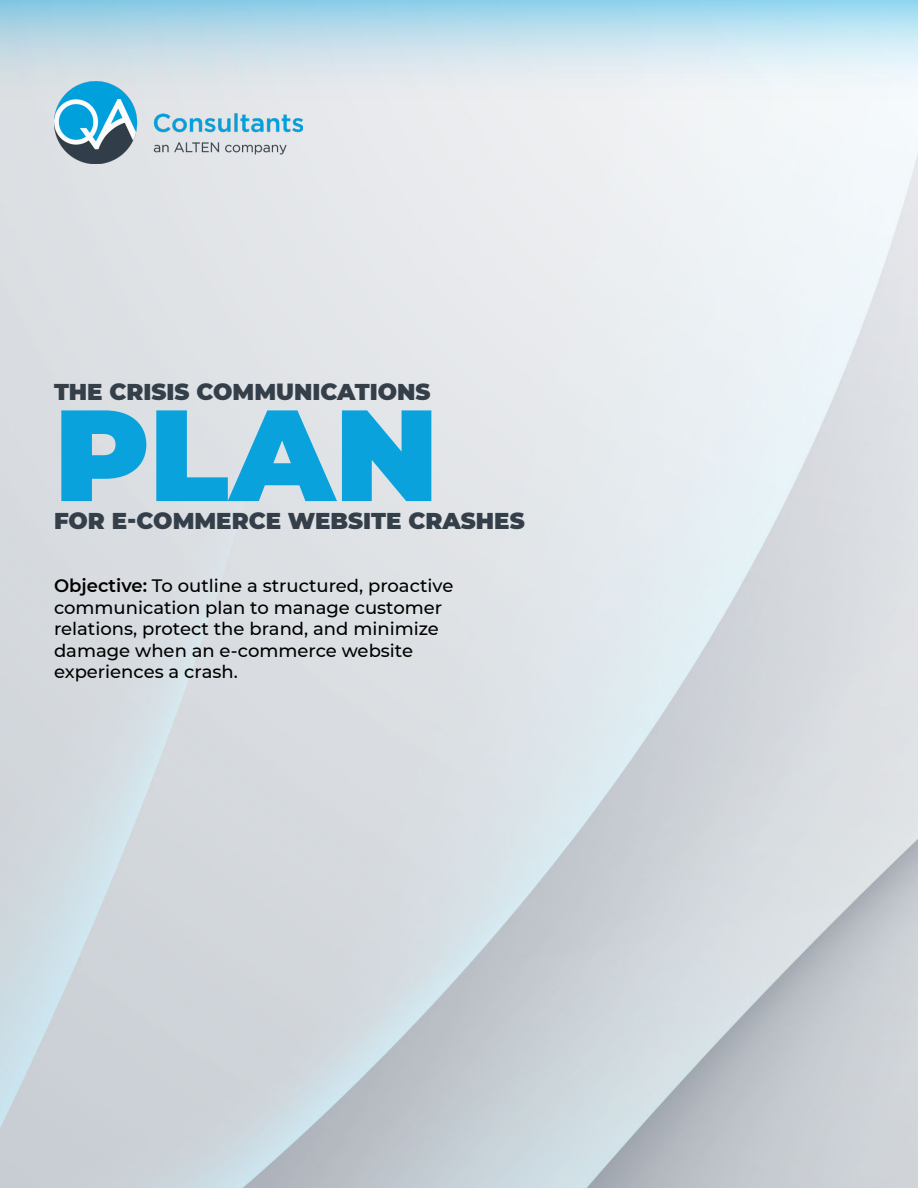
<style>
.page{position:relative;width:918px;height:1188px;background:#fff}
.page>*{position:absolute;margin:0;border:0;box-sizing:border-box;transform-origin:0 0}
.t1{font:900 129.6px "Montserrat";color:#09a2dd}
.t2{font:900 22.8px "Montserrat";color:#343f49}
.t3{font:500 18px/21.6px "Montserrat";color:#000}
.s1{font-weight:600}
</style>
<div class="page">
<img style="left:0;top:109px;width:918px;height:1079px">
<svg style="left:0;top:0;width:918px;height:109px"></svg>
<img style="left:54px;top:81px;width:248px;height:82px">
<p class="t2" style="left:54px;top:375px;width:378px">THE CRISIS COMMUNICATIONS</p>
<h1 class="t1" style="left:54px;top:358px;width:386px">PLAN</h1>
<p class="t2" style="left:54px;top:503px;width:472px">FOR E-COMMERCE WEBSITE CRASHES</p>
<p class="t3" style="left:54px;top:574px;width:401px"><span class="s1">Objective:</span> To outline a structured, proactive communication plan to manage customer relations, protect the brand, and minimize damage when an e-commerce website experiences a crash.</p>
</div>
